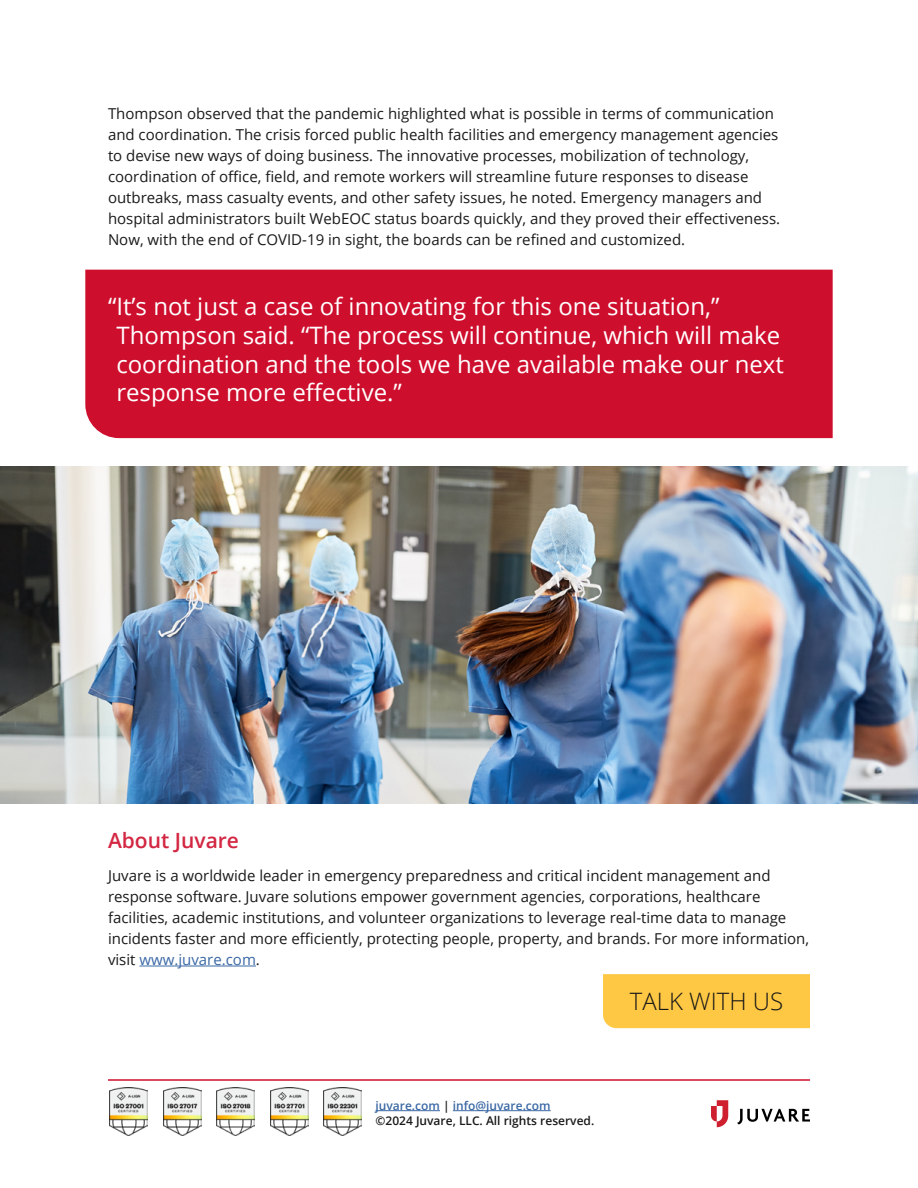
<style>
.page{position:relative;width:918px;height:1188px;background:#fff}
.page>*{position:absolute;margin:0;border:0;box-sizing:border-box;transform-origin:0 0}
.Featured_List{font:24px/28.8px "Open Sans";color:#fff}
.CTA{font:300 24px "Open Sans";color:#171717}
.t1{font:600 21px "Open Sans";color:#d32642}
.Body{font:15px/21px "Open Sans";color:#1a1a1a}
.t2{font:600 12px/15px "Open Sans";color:#1a1a1a}
.s1{color:#3a68a5}
</style>
<div class="page">
<div style="left:85px;top:270px;width:748px;height:168px;background:#ce0e2d"></div>
<hr style="left:139px;top:966px;width:117px;height:1px;background:#3a68a5">
<div style="left:603px;top:974px;width:207px;height:54px;background:#ffc844"></div>
<img style="left:0;top:467px;width:918px;height:337px">
<svg style="left:737px;top:1109px;width:73px;height:15px"></svg>
<svg style="left:711px;top:1100px;width:17px;height:27px"></svg>
<hr style="left:108px;top:1079px;width:702px;height:2px;background:#ce0e2d">
<img style="left:270px;top:1088px;width:38px;height:48px">
<hr style="left:376px;top:1110px;width:64px;height:1px;background:#3a68a5">
<hr style="left:453px;top:1110px;width:98px;height:1px;background:#3a68a5">
<img style="left:110px;top:1088px;width:38px;height:48px">
<img style="left:163px;top:1088px;width:38px;height:48px">
<img style="left:217px;top:1088px;width:38px;height:48px">
<img style="left:324px;top:1088px;width:38px;height:48px">
<p class="Body" style="left:108px;top:103px;width:674px">Thompson observed that the pandemic highlighted what is possible in terms of communication and coordination. The crisis forced public health facilities and emergency management agencies to devise new ways of doing business. The innovative processes, mobilization of technology, coordination of office, field, and remote workers will streamline future responses to disease outbreaks, mass casualty events, and other safety issues, he noted. Emergency managers and hospital administrators built WebEOC status boards quickly, and they proved their effectiveness.<br>Now, with the end of COVID-19 in sight, the boards can be refined and customized.</p>
<p class="Featured_List" style="left:116px;top:291px;width:669px;text-indent:-8px">“It’s not just a case of innovating for this one situation,” Thompson said. “The process will continue, which will make coordination and the tools we have available make our next response more effective.”</p>
<h2 class="t1" style="left:108px;top:826px;width:133px">About Juvare</h2>
<p class="Body" style="left:108px;top:865px;width:703px">Juvare is a worldwide leader in emergency preparedness and critical incident management and response software. Juvare solutions empower government agencies, corporations, healthcare facilities, academic institutions, and volunteer organizations to leverage real-time data to manage incidents faster and more efficiently, protecting people, property, and brands. For more information, visit <span class="s1">www.juvare.com</span>.</p>
<p class="CTA" style="left:630px;top:985px;width:155px">TALK WITH US</p>
<p class="t2" style="left:376px;top:1098px;width:220px"><span class="s1">juvare.com</span> | <span class="s1">info@juvare.com<br></span>©2024 Juvare, LLC. All rights reserved.</p>
</div>
